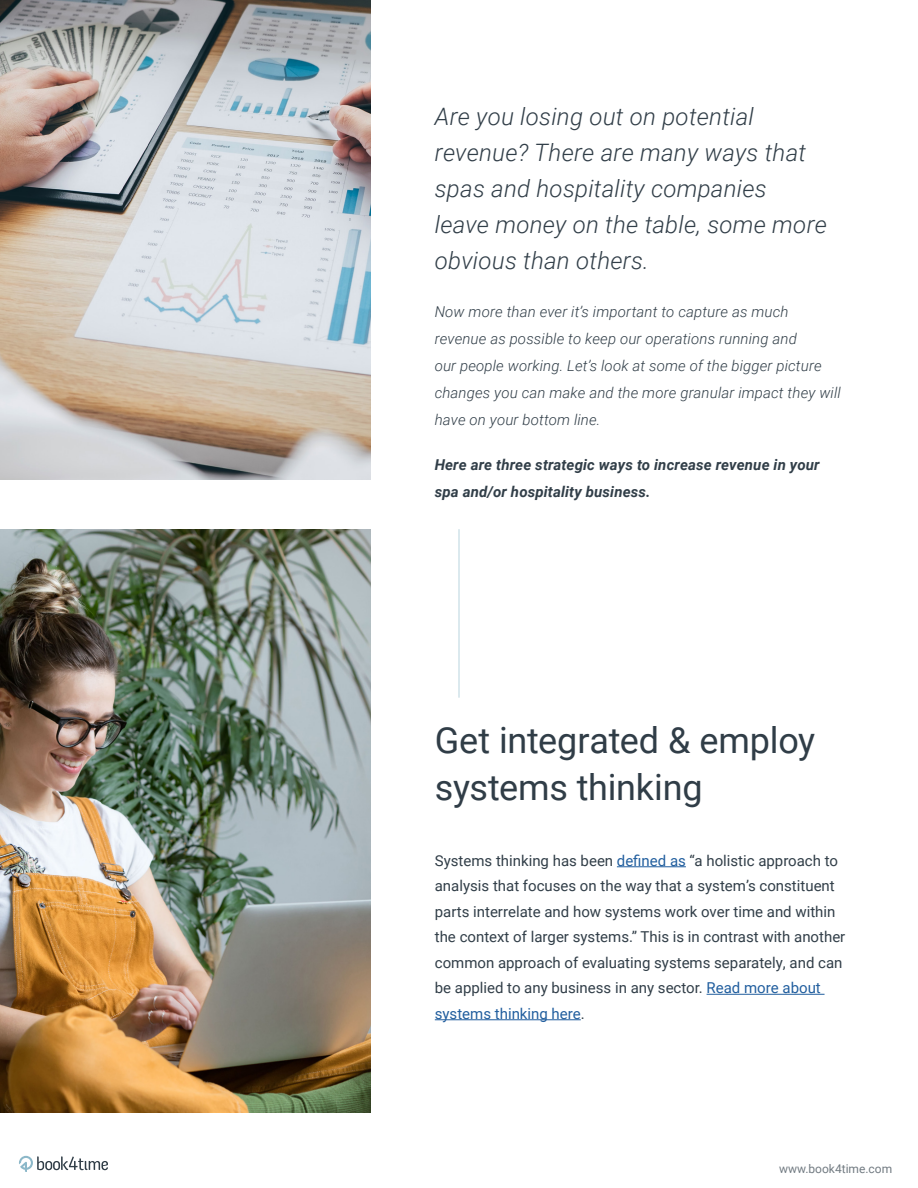
<style>
.page{position:relative;width:918px;height:1188px;background:#fff}
.page>*{position:absolute;margin:0;border:0;box-sizing:border-box;transform-origin:0 0}
.t1{font:36px/47.4px "Roboto";letter-spacing:-.005em;color:#303d47}
.t2{font:italic 300 24px/36px "Roboto";letter-spacing:.01em;color:#313e48}
.t3{font:15px/25.5px "Roboto";color:#313e48}
.t4{font:italic 300 15px/27px "Roboto";letter-spacing:.01em;color:#313e48}
.t5{font:italic 700 15px/27px "Roboto";letter-spacing:.01em;color:#313e48}
.t6{font:12px "Roboto";color:#727b82}
.s1{color:#215e9e}
</style>
<div class="page">
<img style="left:0;top:529px;width:370px;height:583px">
<img style="left:0;top:0;width:370px;height:480px">
<hr style="left:617px;top:866px;width:69px;height:1px;background:#215e9e">
<hr style="left:707px;top:994px;width:118px;height:1px;background:#215e9e">
<hr style="left:435px;top:1019px;width:146px;height:1px;background:#215e9e">
<hr style="left:458px;top:529px;width:2px;height:169px;background:#d0e2e9">
<svg style="left:19px;top:1156px;width:89px;height:16px"></svg>
<h2 class="t2" style="left:435px;top:97px;width:394px">Are you losing out on potential revenue? There are many ways that spas and hospitality companies leave money on the table, some more obvious than others.</h2>
<p class="t4" style="left:435px;top:297px;width:408px">Now more than ever it’s important to capture as much revenue as possible to keep our operations running and<br>our people working. Let’s look at some of the bigger picture changes you can make and the more granular impact they will have on your bottom line.</p>
<p class="t5" style="left:435px;top:450px;width:386px">Here are three strategic ways to increase revenue in your spa and/or hospitality business.</p>
<h1 class="t1" style="left:435px;top:715px;width:382px">Get integrated &amp; employ systems thinking</h1>
<p class="t3" style="left:435px;top:847px;width:412px">Systems thinking has been <span class="s1">defined as</span> “a holistic approach to analysis that focuses on the way that a system’s constituent parts interrelate and how systems work over time and within the context of larger systems.” This is in contrast with another common approach of evaluating systems separately, and can be applied to any business in any sector. <span class="s1">Read more about systems thinking here</span>.</p>
<p class="t6" style="left:779px;top:1160px;width:115px">www.book4time.com</p>
</div>
